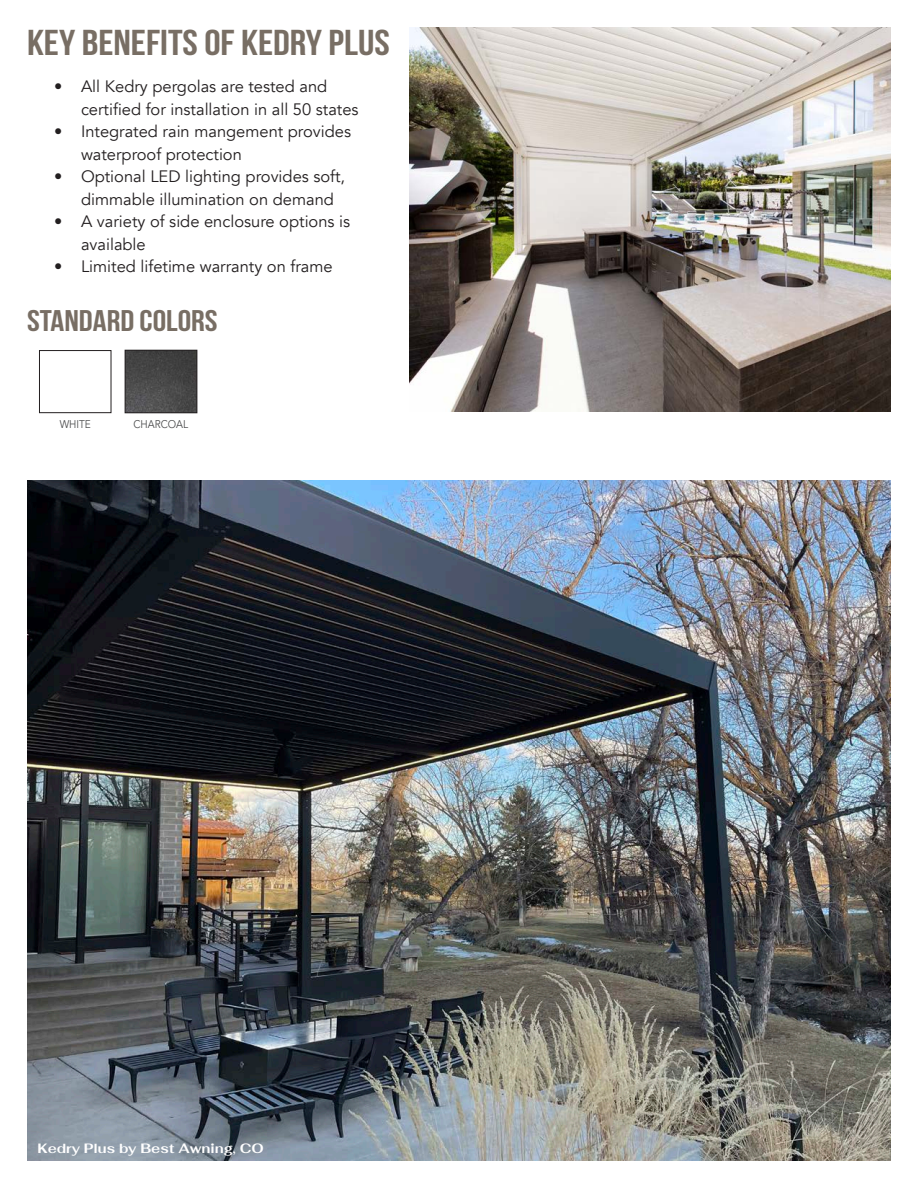
<style>
.page{position:relative;width:918px;height:1188px;background:#fff}
.page>*{position:absolute;margin:0;border:0;box-sizing:border-box;transform-origin:0 0}
.t1{font:700 36px "Bebas Neue";color:#786e64;scale:1.14 1}
.t2{font:700 29.85px "Bebas Neue";color:#786e64;scale:1.14 1}
.t3{font:16.5px/22.5px "Avenir";color:#231f20}
.t4{font:700 13.5px "Fahkwang";color:#fff}
.t5{font:11.25px "Avenir";color:#4b4c4d;scale:.9 1}
</style>
<div class="page">
<img style="left:409px;top:28px;width:482px;height:384px">
<img style="left:127px;top:352px;width:68px;height:59px">
<div style="left:125px;top:350px;width:72px;height:63px;border:1px solid #231f20"></div>
<div style="left:39px;top:350px;width:72px;height:63px;border:1px solid #231f20"></div>
<img style="left:27px;top:481px;width:864px;height:679px">
<p class="t1" style="left:27px;top:23px;width:320px">KEY BENEFITS OF KEDRY PLUS</p>
<p class="t3" style="left:81px;top:75px;width:279px;text-indent:-27px">• All Kedry pergolas are tested and certified for installation in all 50 states</p>
<p class="t3" style="left:81px;top:120px;width:272px;text-indent:-27px">• Integrated rain mangement provides waterproof protection</p>
<p class="t3" style="left:81px;top:165px;width:266px;text-indent:-27px">• Optional LED lighting provides soft, dimmable illumination on demand</p>
<p class="t3" style="left:81px;top:210px;width:271px;text-indent:-27px">• A variety of side enclosure options is available</p>
<p class="t3" style="left:54px;top:255px;width:280px">• Limited lifetime warranty on frame</p>
<p class="t2" style="left:27px;top:305px;width:169px">STANDARD COLORS</p>
<p class="t5" style="left:60px;top:417px;width:36px">WHITE</p>
<p class="t5" style="left:133px;top:417px;width:62px">CHARCOAL</p>
<p class="t4" style="left:38px;top:1136px;width:228px">Kedry Plus by Best Awning, CO</p>
</div>
